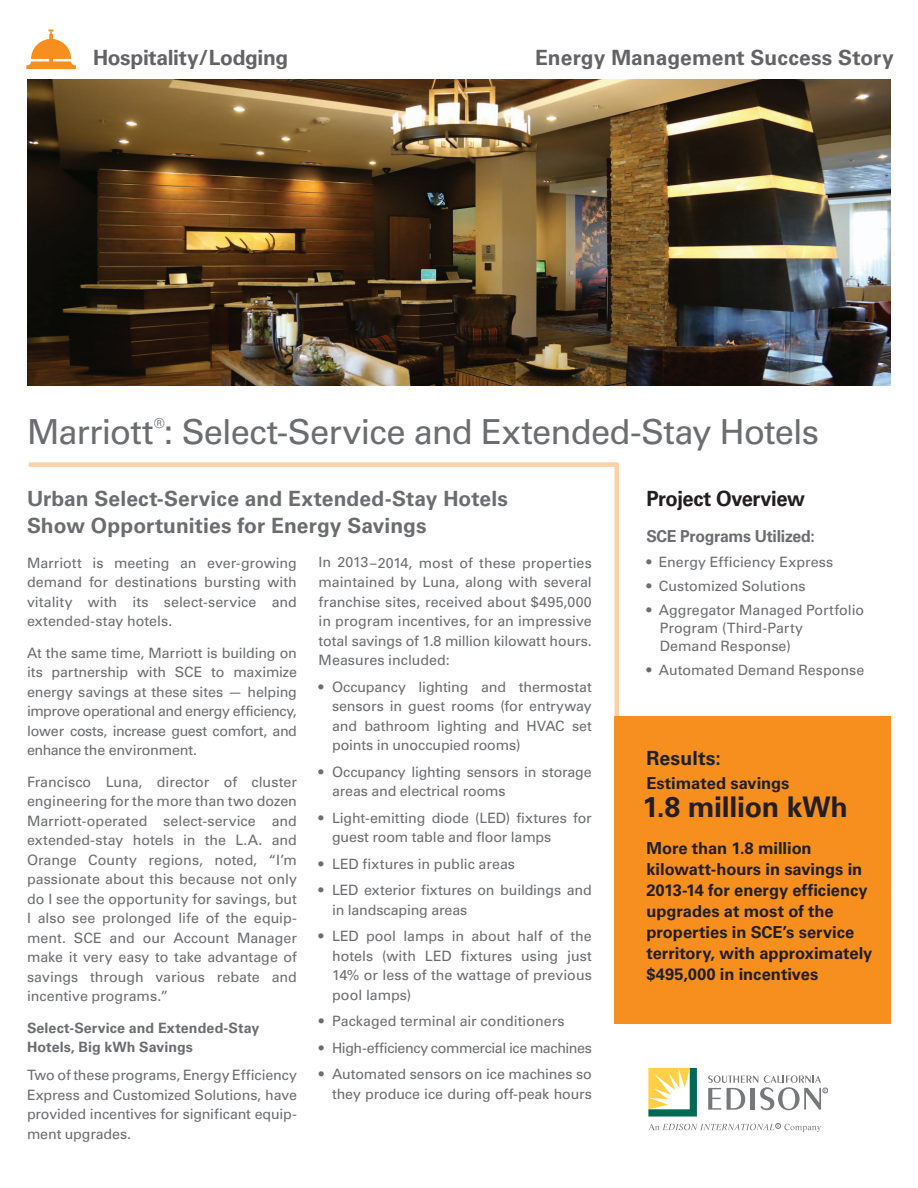
<style>
.page{position:relative;width:918px;height:1188px;background:#fff}
.page>*{position:absolute;margin:0;border:0;box-sizing:border-box;transform-origin:0 0}
.t1{font:34.5px "Univers LT Std";letter-spacing:-.025em;color:#6c6d70}
.t2{font:700 28.5px "Univers LT Std";letter-spacing:-.01em;color:#231f20}
.t3{font:700 21px/27px "Univers LT Std";letter-spacing:.005em;color:#6c6d70}
.t4{font:700 21px "Univers LT Std";color:#636366}
.t5{font:700 21px "Univers LT Std";letter-spacing:-.02em;color:#231f20;scale:.96 1}
.t6{font:700 19.5px "Univers LT Std";letter-spacing:.01em;color:#231f20}
.t7{font:700 16.5px/21px "Univers LT Std";color:#231f20}
.t8{font:700 16.5px "Univers LT Std";letter-spacing:-.02em;color:#6c6d70;scale:.96 1}
.t9{font:14.25px/19.5px "Univers LT Std";letter-spacing:-.005em;color:#6c6d70;text-align:justify}
.t10{font:700 14.25px/19.5px "Univers LT Std";letter-spacing:.005em;color:#6c6d70}
.t11{font:14.25px "Univers LT Std";letter-spacing:-.03em;color:#6c6d70}
.t12{font:13.5px "Univers LT Std";color:#6c6d70}
</style>
<div class="page">
<hr style="left:615px;top:465px;width:4px;height:473px;background:#fdd1a4">
<div style="left:615px;top:716px;width:276px;height:308px;background:#f68f1e"></div>
<div style="left:29px;top:462px;width:590px;height:5px;background:#fdd1a4"></div>
<svg style="left:26px;top:30px;width:50px;height:39px"></svg>
<img style="left:27px;top:80px;width:864px;height:306px">
<svg style="left:648px;top:1068px;width:49px;height:49px"></svg>
<svg style="left:649px;top:1123px;width:172px;height:9px"></svg>
<svg style="left:708px;top:1075px;width:120px;height:35px"></svg>
<h3 class="t4" style="left:93px;top:45px;width:197px">Hospitality/Lodging</h3>
<p class="t4" style="left:535px;top:45px;width:360px">Energy Management Success Story</p>
<h1 class="t12" style="left:154px;top:415px;width:12px">®</h1>
<h1 class="t1" style="left:27px;top:411px;width:794px">Marriott : Select-Service and Extended-Stay Hotels</h1>
<h2 class="t3" style="left:27px;top:485px;width:483px">Urban Select-Service and Extended-Stay Hotels<br>Show Opportunities for Energy Savings</h2>
<p class="t9" style="left:27px;top:553px;width:272px">Marriott is meeting an ever-growing demand for destinations bursting with vitality with its select-service and extended-stay hotels.</p>
<p class="t9" style="left:27px;top:643px;width:272px">At the same time, Marriott is building on its partnership with SCE to maximize energy savings at these sites — helping improve operational and energy efficiency, lower costs, increase guest comfort, and enhance the environment.</p>
<p class="t9" style="left:27px;top:772px;width:272px">Francisco Luna, director of cluster engineering for the more than two dozen Marriott-operated select-service and extended-stay hotels in the L.A. and Orange County regions, noted, “I’m passionate about this because not only do I see the opportunity for savings, but I also see prolonged life of the equip&shy;ment. SCE and our Account Manager make it very easy to take advantage of savings through various rebate and incentive programs.”</p>
<h3 class="t10" style="left:27px;top:1018px;width:234px">Select-Service and Extended-Stay<br>Hotels, Big kWh Savings</h3>
<p class="t9" style="left:27px;top:1066px;width:272px">Two of these programs, Energy Efficiency Express and Customized Solutions, have provided incentives for significant equip&shy;ment upgrades.</p>
<p class="t9" style="left:319px;top:553px;width:275px">In 2013 –2014, most of these properties maintained by Luna, along with several franchise sites, received about $495,000 in program incentives, for an impressive total savings of 1.8 million kilowatt hours.<br>Measures included:</p>
<p class="t9" style="left:332px;top:677px;width:261px;text-indent:-13px">• Occupancy lighting and thermostat sensors in guest rooms (for entryway and bathroom lighting and HVAC set points in unoccupied rooms)</p>
<p class="t9" style="left:332px;top:762px;width:261px;text-indent:-13px">• Occupancy lighting sensors in storage areas and electrical rooms</p>
<p class="t9" style="left:332px;top:808px;width:261px;text-indent:-13px">• Light-emitting diode (LED) fixtures for guest room table and floor lamps</p>
<p class="t9" style="left:319px;top:854px;width:198px">• LED fixtures in public areas</p>
<p class="t9" style="left:332px;top:881px;width:261px;text-indent:-14px">• LED exterior fixtures on buildings and in landscaping areas</p>
<p class="t9" style="left:332px;top:927px;width:261px;text-indent:-14px">• LED pool lamps in about half of the hotels (with LED fixtures using just 14% or less of the wattage of previous pool lamps)</p>
<p class="t9" style="left:319px;top:1012px;width:247px">• Packaged terminal air conditioners</p>
<p class="t11" style="left:319px;top:1039px;width:275px">• High-efficiency commercial ice machines</p>
<p class="t9" style="left:319px;top:1065px;width:275px;text-align:right">• Automated sensors on ice machines so they produce ice during off-peak hours</p>
<h2 class="t5" style="left:646px;top:486px;width:167px">Project Overview</h2>
<h3 class="t8" style="left:646px;top:526px;width:177px">SCE Programs Utilized:</h3>
<p class="t9" style="left:646px;top:552px;width:188px">• Energy Efficiency Express</p>
<p class="t9" style="left:646px;top:576px;width:161px">• Customized Solutions</p>
<p class="t9" style="left:660px;top:601px;width:206px;line-height:18px;text-align:left;text-indent:-13px">• Aggregator Managed Portfolio<br>Program (Third-Party<br>Demand Response)</p>
<p class="t9" style="left:646px;top:660px;width:220px">• Automated Demand Response</p>
<h3 class="t6" style="left:646px;top:746px;width:76px">Results:</h3>
<p class="t7" style="left:646px;top:773px;width:145px">Estimated savings</p>
<p class="t2" style="left:642px;top:790px;width:207px">1.8 million kWh</p>
<p class="t7" style="left:646px;top:837px;width:228px">More than 1.8 million kilowatt-hours in savings in<br>2013-14 for energy efficiency upgrades at most of the properties in SCE’s service territory, with approximately $495,000 in incentives</p>
</div>
